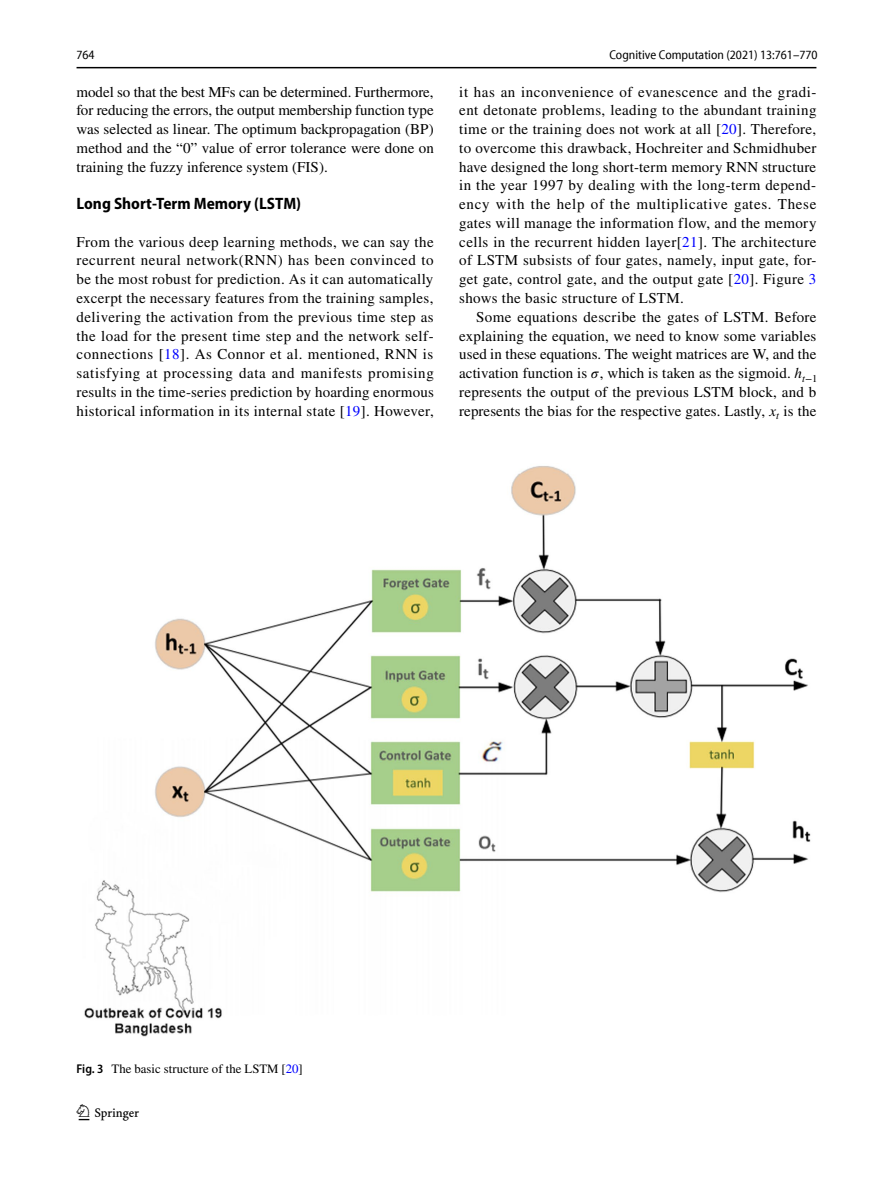
<style>
.page{position:relative;width:893px;height:1187px;background:#fff}
.page>*{position:absolute;margin:0;border:0;box-sizing:border-box;transform-origin:0 0}
.t1{font:22.5px "Springnew Regular 2";color:#000}
.t2{font:700 semi-condensed 16.5px "Myriad Pro";color:#000}
.t3{font:15px/18.8px "STIX";letter-spacing:.01em;color:#000;text-align:justify}
.t4{font:semi-condensed 12.75px "Myriad Pro Unic";color:#000}
.t5{font:12.75px "STIX";color:#000}
.s1{color:#00f}
.s2{font-family:"STIX Math";font-style:italic}
.s3{font-family:"STIX General";font-style:italic}
.s4{font-family:"STIX General Italic 2"}
.s5{font-family:"Myriad Pro";font-weight:600;font-stretch:semi-condensed}
</style>
<div class="page">
<hr style="left:77px;top:67px;width:739px;height:1px;background:#000">
<img style="left:84px;top:466px;width:727px;height:571px">
<p class="t4" style="left:77px;top:50px;width:20px">764</p>
<p class="t4" style="left:609px;top:50px;width:210px">Cognitive Computation (2021) 13:761–770</p>
<p class="t3" style="left:77px;top:83px;width:359px">model so that the best MFs can be determined. Furthermore, for reducing the errors, the output membership function type was selected as linear. The optimum backpropagation (BP) method and the “0” value of error tolerance were done on training the fuzzy inference system (FIS).</p>
<p class="t2" style="left:77px;top:194px;width:226px">Long Short‑Term Memory (LSTM)</p>
<p class="t3" style="left:77px;top:233px;width:359px">From the various deep learning methods, we can say the recurrent neural network(RNN) has been convinced to be the most robust for prediction. As it can automatically excerpt the necessary features from the training samples, delivering the activation from the previous time step as the load for the present time step and the network self&shy;connections [<span class="s1">18</span>]. As Connor et al. mentioned, RNN is satisfying at processing data and manifests promising results in the time-series prediction by hoarding enormous historical information in its internal state [<span class="s1">19</span>]. However,</p>
<p class="t3" style="left:459px;top:83px;width:359px">it has an inconvenience of evanescence and the gradi&shy;ent detonate problems, leading to the abundant training time or the training does not work at all [<span class="s1">20</span>]. Therefore, to overcome this drawback, Hochreiter and Schmidhuber have designed the long short-term memory RNN structure in the year 1997 by dealing with the long-term depend&shy;ency with the help of the multiplicative gates. These gates will manage the information flow, and the memory cells in the recurrent hidden layer[<span class="s1">21</span>]. The architecture of LSTM subsists of four gates, namely, input gate, for&shy;get gate, control gate, and the output gate [<span class="s1">20</span>]. Figure <span class="s1">3 </span>shows the basic structure of LSTM.</p>
<p class="t3" style="left:459px;top:308px;width:360px;text-indent:17px">Some equations describe the gates of LSTM. Before explaining the equation, we need to know some variables used in these equations. The weight matrices are W, and the activation function is <span class="s2">𝜎</span>, which is taken as the sigmoid. <span class="s3">h</span><sub>t</sub><sub>−</sub><sub>1 </sub>represents the output of the previous LSTM block, and b represents the bias for the respective gates. Lastly, <span class="s4">x</span><sub>t</sub> is the</p>
<p class="t5" style="left:77px;top:1060px;width:228px"><span class="s5">Fig. 3</span> The basic structure of the LSTM [<span class="s1">20</span>]</p>
<h1 class="t1" style="left:79px;top:1104px;width:62px">1 3</h1>
</div>
